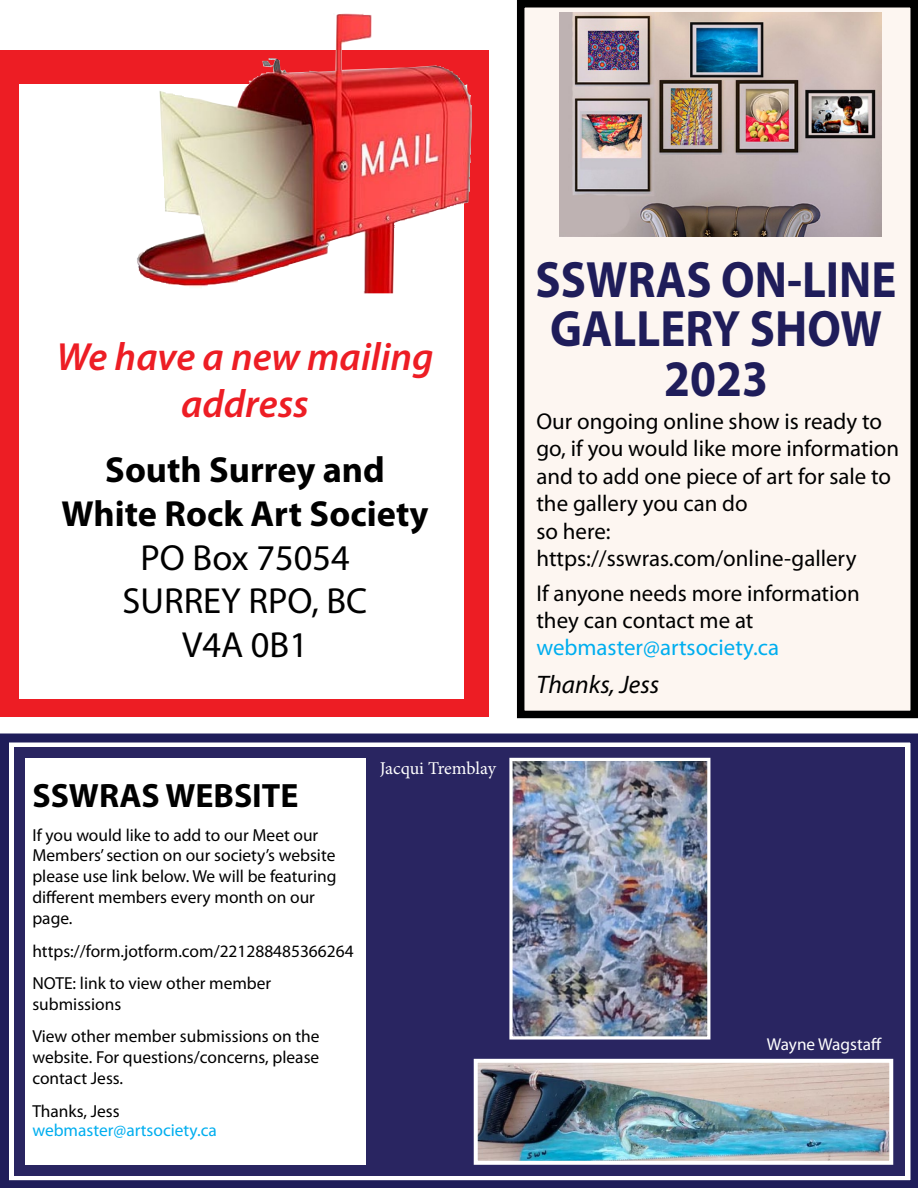
<style>
.page{position:relative;width:918px;height:1188px;background:#fff}
.page>*{position:absolute;margin:0;border:0;box-sizing:border-box;transform-origin:0 0}
.t1{font:700 51.45px/49.7px "Myriad Pro";color:#1f1d5a;text-align:center;scale:.91 1}
.t2{font:italic 600 39.45px/47.2px "Myriad Pro";color:#ed1d24;text-align:center}
.t3{font:700 36.3px "Myriad Pro";color:#000}
.t4{font:36.3px "Myriad Pro";color:#000}
.t5{font:700 33.9px "Myriad Pro";color:#000}
.t6{font:italic 25.5px "Myriad Pro";color:#000}
.t7{font:22.95px/27.5px "Myriad Pro";color:#000}
.t8{font:22.95px "Myriad Pro";color:#00aeef}
.t9{font:18px "Minion Pro";letter-spacing:-.01em;color:#fff}
.t10{font:17.4px/20.9px "Myriad Pro";color:#000}
.t11{font:17.4px "Myriad Pro";color:#00aeef}
.t12{font:17.25px "Myriad Pro";color:#fff}
</style>
<div class="page">
<svg style="left:0;top:734px;width:918px;height:454px"></svg>
<div style="left:521px;top:4px;width:393px;height:710px;background:#fdf6f1"></div>
<div style="left:517px;top:0;width:401px;height:718px;border:8px solid #000"></div>
<img style="left:560px;top:13px;width:322px;height:223px">
<div style="left:14px;top:747px;width:891px;height:428px;background:#292561"></div>
<div style="left:25px;top:758px;width:340px;height:407px;background:#fff"></div>
<div style="left:0;top:50px;width:488px;height:666px;background:#ed1d24"></div>
<div style="left:19px;top:84px;width:445px;height:614px;background:#fff"></div>
<img style="left:137px;top:13px;width:335px;height:280px">
<img style="left:479px;top:1064px;width:409px;height:96px">
<div style="left:474px;top:1059px;width:419px;height:106px;border:4px solid #fff"></div>
<img style="left:513px;top:762px;width:193px;height:274px">
<div style="left:509px;top:758px;width:201px;height:282px;border:3px solid #fff"></div>
<p class="t2" style="left:56px;top:332px;width:379px">We have a new mailing address</p>
<p class="t3" style="left:105px;top:447px;width:281px">South Surrey and</p>
<p class="t3" style="left:61px;top:490px;width:369px">White Rock Art Society</p>
<p class="t4" style="left:140px;top:535px;width:211px">PO Box 75054</p>
<p class="t4" style="left:123px;top:579px;width:246px">SURREY RPO, BC</p>
<p class="t4" style="left:182px;top:622px;width:127px">V4A 0B1</p>
<p class="t5" style="left:32px;top:773px;width:268px">SSWRAS WEBSITE</p>
<p class="t10" style="left:32px;top:824px;width:306px">If you would like to add to our Meet our<br>Members’ section on our society’s website please use link below. We will be featuring different members every month on our page.</p>
<p class="t10" style="left:32px;top:940px;width:323px">https://form.jotform.com/221288485366264</p>
<p class="t10" style="left:32px;top:973px;width:240px">NOTE: link to view other member submissions</p>
<p class="t10" style="left:32px;top:1026px;width:289px;text-align:justify">View other member submissions on the website. For questions/concerns, please contact Jess.</p>
<p class="t10" style="left:32px;top:1100px;width:89px">Thanks, Jess</p>
<p class="t11" style="left:32px;top:1119px;width:186px">webmaster@artsociety.ca</p>
<p class="t9" style="left:380px;top:757px;width:118px">Jacqui Tremblay</p>
<p class="t1" style="left:536px;top:253px;width:398px">SSWRAS ON-LINE<br>GALLERY SHOW<br>2023</p>
<p class="t7" style="left:536px;top:407px;width:364px">Our ongoing online show is ready to go, if you would like more information and to add one piece of art for sale to the gallery you can do</p>
<p class="t7" style="left:536px;top:517px;width:76px">so here:</p>
<p class="t7" style="left:536px;top:544px;width:322px">https://sswras.com/online-gallery</p>
<p class="t7" style="left:536px;top:579px;width:325px">If anyone needs more information they can contact me at</p>
<p class="t8" style="left:536px;top:634px;width:244px">webmaster@artsociety.ca</p>
<p class="t6" style="left:536px;top:669px;width:125px">Thanks, Jess</p>
<p class="t12" style="left:767px;top:1033px;width:116px">Wayne Wagstaff</p>
</div>
